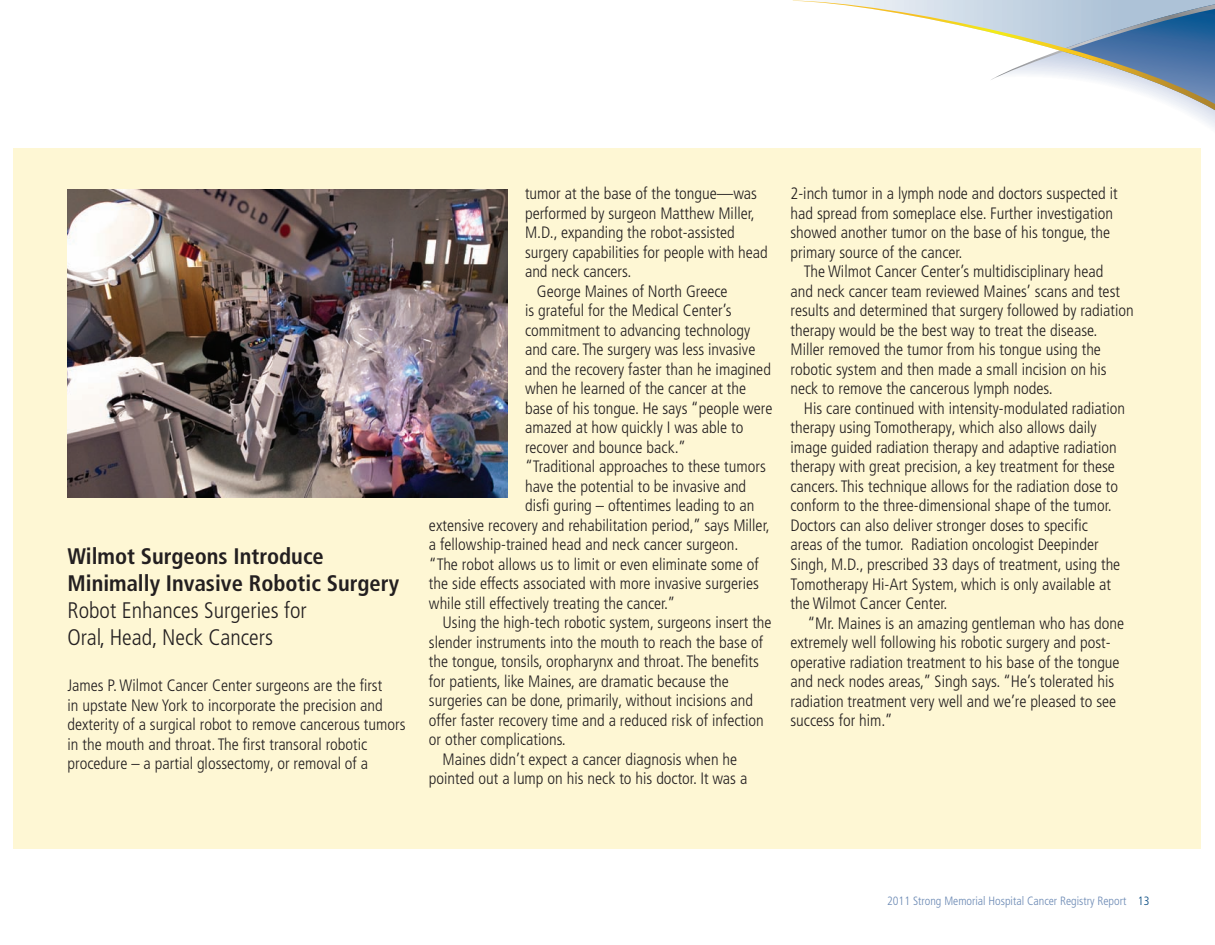
<style>
.page{position:relative;width:1215px;height:945px;background:#fff}
.page>*{position:absolute;margin:0;border:0;box-sizing:border-box;transform-origin:0 0}
.t1{font:700 condensed 22.5px/27px "Frutiger LT Pro";color:#231f20}
.t2{font:300 condensed 22.5px/27px "Frutiger LT Pro";color:#231f20}
.t3{font:300 condensed 16.5px/19.5px "Frutiger LT Pro";color:#231f20}
.t4{font:300 condensed 12px "Frutiger LT Pro";color:#6b89b4}
.s1{color:#00467e}
</style>
<div class="page">
<div style="left:14px;top:148px;width:1188px;height:701px;background:#fef7d4"></div>
<svg style="left:1186px;top:110px;width:29px;height:54px"></svg>
<svg style="left:800px;top:1px;width:415px;height:109px"></svg>
<img style="left:68px;top:189px;width:439px;height:308px">
<h1 class="t1" style="left:68px;top:543px;width:333px">Wilmot Surgeons Introduce<br>Minimally Invasive Robotic Surgery</h1>
<h1 class="t2" style="left:68px;top:597px;width:241px">Robot Enhances Surgeries for<br>Oral, Head, Neck Cancers</h1>
<p class="t3" style="left:68px;top:676px;width:340px">James P. Wilmot Cancer Center surgeons are the first<br>in upstate New York to incorporate the precision and dexterity of a surgical robot to remove cancerous tumors in the mouth and throat. The first transoral robotic procedure – a partial glossectomy, or removal of a</p>
<p class="t3" style="left:525px;top:184px;width:233px">tumor at the base of the tongue—was</p>
<p class="t3" style="left:525px;top:204px;width:231px">performed by surgeon Matthew Miller,</p>
<p class="t3" style="left:525px;top:223px;width:211px">M.D., expanding the robot-assisted</p>
<p class="t3" style="left:525px;top:243px;width:244px">surgery capabilities for people with head</p>
<p class="t3" style="left:525px;top:262px;width:108px">and neck cancers.</p>
<p class="t3" style="left:537px;top:282px;width:192px">George Maines of North Greece</p>
<p class="t3" style="left:525px;top:301px;width:208px">is grateful for the Medical Center’s</p>
<p class="t3" style="left:525px;top:321px;width:227px">commitment to advancing technology</p>
<p class="t3" style="left:525px;top:340px;width:232px">and care. The surgery was less invasive</p>
<p class="t3" style="left:525px;top:360px;width:247px">and the recovery faster than he imagined</p>
<p class="t3" style="left:525px;top:379px;width:223px">when he learned of the cancer at the</p>
<p class="t3" style="left:525px;top:399px;width:249px">base of his tongue. He says “people were</p>
<p class="t3" style="left:525px;top:418px;width:220px">amazed at how quickly I was able to</p>
<p class="t3" style="left:525px;top:438px;width:162px">recover and bounce back.”</p>
<p class="t3" style="left:525px;top:457px;width:242px">“Traditional approaches to these tumors</p>
<p class="t3" style="left:525px;top:477px;width:223px">have the potential to be invasive and</p>
<p class="t3" style="left:525px;top:496px;width:231px">disfi guring – oftentimes leading to an</p>
<p class="t3" style="left:429px;top:516px;width:342px">extensive recovery and rehabilitation period,” says Miller,</p>
<p class="t3" style="left:429px;top:535px;width:311px">a fellowship-trained head and neck cancer surgeon.</p>
<p class="t3" style="left:429px;top:555px;width:331px">“The robot allows us to limit or even eliminate some of</p>
<p class="t3" style="left:429px;top:574px;width:332px">the side effects associated with more invasive surgeries</p>
<p class="t3" style="left:429px;top:594px;width:248px">while still effectively treating the cancer.”</p>
<p class="t3" style="left:442px;top:613px;width:331px">Using the high-tech robotic system, surgeons insert the</p>
<p class="t3" style="left:429px;top:633px;width:336px">slender instruments into the mouth to reach the base of</p>
<p class="t3" style="left:429px;top:652px;width:332px">the tongue, tonsils, oropharynx and throat. The benefits</p>
<p class="t3" style="left:429px;top:672px;width:301px">for patients, like Maines, are dramatic because the</p>
<p class="t3" style="left:429px;top:691px;width:326px">surgeries can be done, primarily, without incisions and</p>
<p class="t3" style="left:429px;top:711px;width:336px">offer faster recovery time and a reduced risk of infection</p>
<p class="t3" style="left:429px;top:730px;width:138px">or other complications.</p>
<p class="t3" style="left:442px;top:750px;width:296px">Maines didn’t expect a cancer diagnosis when he</p>
<p class="t3" style="left:429px;top:769px;width:320px">pointed out a lump on his neck to his doctor. It was a</p>
<p class="t3" style="left:790px;top:184px;width:329px">2-inch tumor in a lymph node and doctors suspected it had spread from someplace else. Further investigation showed another tumor on the base of his tongue, the primary source of the cancer.</p>
<p class="t3" style="left:790px;top:262px;width:345px;text-indent:13px">The Wilmot Cancer Center’s multidisciplinary head<br>and neck cancer team reviewed Maines’ scans and test results and determined that surgery followed by radiation therapy would be the best way to treat the disease.<br>Miller removed the tumor from his tongue using the robotic system and then made a small incision on his neck to remove the cancerous lymph nodes.</p>
<p class="t3" style="left:790px;top:399px;width:336px;text-indent:13px">His care continued with intensity-modulated radiation therapy using Tomotherapy, which also allows daily image guided radiation therapy and adaptive radiation therapy with great precision, a key treatment for these cancers. This technique allows for the radiation dose to conform to the three-dimensional shape of the tumor.<br>Doctors can also deliver stronger doses to specific<br>areas of the tumor. Radiation oncologist Deepinder Singh, M.D., prescribed 33 days of treatment, using the Tomotherapy Hi-Art System, which is only available at the Wilmot Cancer Center.</p>
<p class="t3" style="left:790px;top:613px;width:335px;text-indent:17px">“Mr. Maines is an amazing gentleman who has done extremely well following his robotic surgery and post&shy;operative radiation treatment to his base of the tongue and neck nodes areas,” Singh says. “He’s tolerated his radiation treatment very well and we’re pleased to see success for him.”</p>
<p class="t4" style="left:887px;top:893px;width:264px">2011 Strong Memorial Hospital Cancer Registry Report <span class="s1">13</span></p>
</div>
